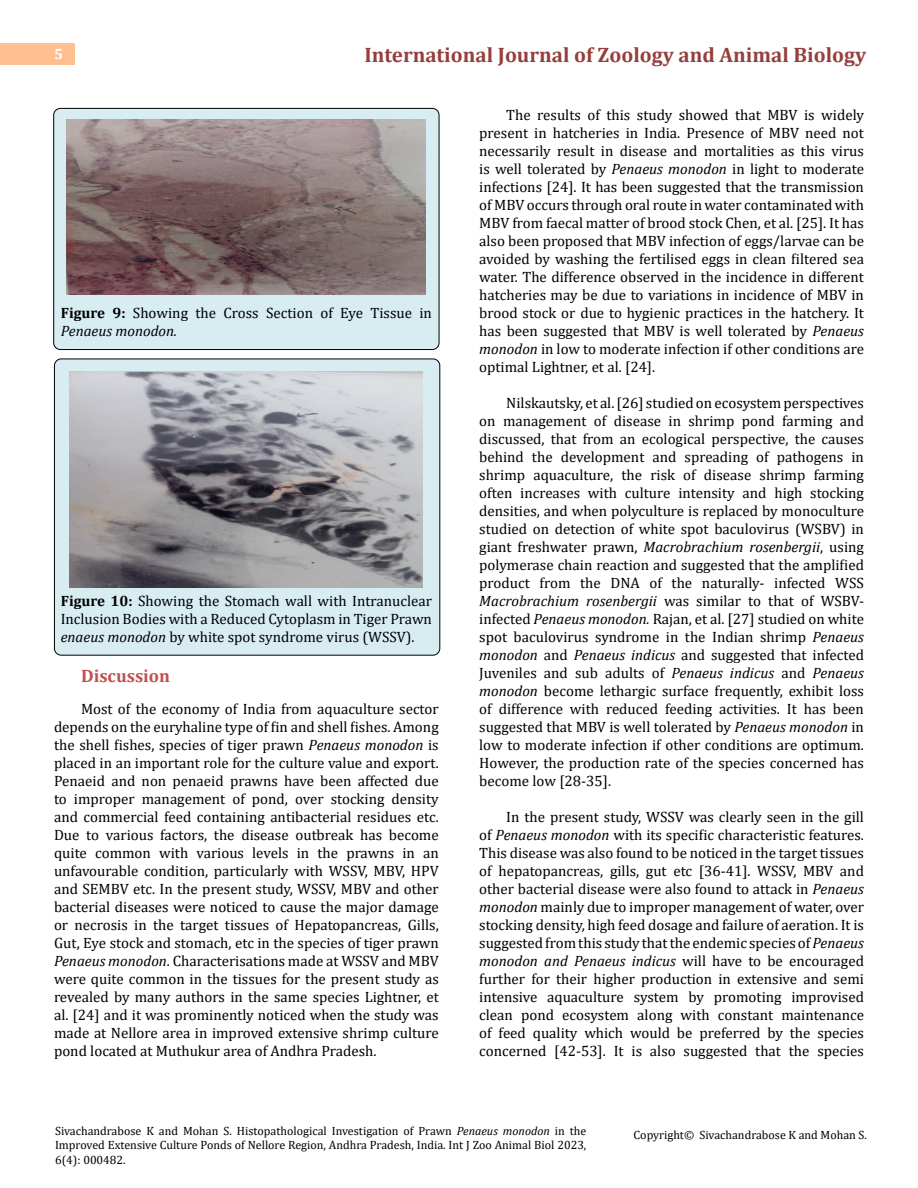
<style>
.page{position:relative;width:918px;height:1188px;background:#fff}
.page>*{position:absolute;margin:0;border:0;box-sizing:border-box;transform-origin:0 0}
.t1{font:700 21px "Cambria";color:#953f3c}
.t2{font:700 18px "Cambria";color:#c0504d}
.t3{font:15px/18px "Cambria";color:#000;text-align:justify}
.t4{font:700 15px "Cambria";color:#fff}
.t5{font:12px/14.4px "Cambria";color:#000;text-align:justify}
.s1{font-weight:700}
.s2{font-style:italic}
</style>
<div class="page">
<div style="left:0;top:43px;width:75px;height:21px;background:#ffbf91"></div>
<div style="left:54px;top:359px;width:386px;height:296px;background:#d8edf2;border-radius:7px"></div>
<div style="left:54px;top:359px;width:386px;height:297px;border:1px solid #000;border-radius:7px"></div>
<div style="left:54px;top:108px;width:385px;height:242px;background:#d8edf2;border-radius:7px"></div>
<div style="left:53px;top:108px;width:386px;height:242px;border:1px solid #000;border-radius:7px"></div>
<img style="left:67px;top:120px;width:359px;height:175px">
<img style="left:70px;top:372px;width:353px;height:215px">
<p class="t4" style="left:54px;top:44px;width:10px">5</p>
<h1 class="t1" style="left:364px;top:40px;width:503px">International Journal of Zoology and Animal Biology</h1>
<p class="t3" style="left:61px;top:303px;width:373px"><span class="s1">Figure 9:</span> Showing the Cross Section of Eye Tissue in<br><span class="s2">Penaeus monodon.</span></p>
<p class="t3" style="left:61px;top:591px;width:373px"><span class="s1">Figure 10:</span> Showing the Stomach wall with Intranuclear Inclusion Bodies with a Reduced Cytoplasm in Tiger Prawn <span class="s2">enaeus monodon</span> by white spot syndrome virus (WSSV).</p>
<p class="t2" style="left:81px;top:663px;width:91px">Discussion</p>
<p class="t3" style="left:54px;top:699px;width:386px;text-indent:27px">Most of the economy of India from aquaculture sector depends on the euryhaline type of fin and shell fishes. Among the shell fishes, species of tiger prawn <span class="s2">Penaeus monodon</span> is placed in an important role for the culture value and export.<br>Penaeid and non penaeid prawns have been affected due to improper management of pond, over stocking density and commercial feed containing antibacterial residues etc.<br>Due to various factors, the disease outbreak has become quite common with various levels in the prawns in an unfavourable condition, particularly with WSSV, MBV, HPV and SEMBV etc. In the present study, WSSV, MBV and other bacterial diseases were noticed to cause the major damage or necrosis in the target tissues of Hepatopancreas, Gills, Gut, Eye stock and stomach, etc in the species of tiger prawn <span class="s2">Penaeus monodon</span>. Characterisations made at WSSV and MBV were quite common in the tissues for the present study as revealed by many authors in the same species Lightner, et al. [24] and it was prominently noticed when the study was made at Nellore area in improved extensive shrimp culture pond located at Muthukur area of Andhra Pradesh.</p>
<p class="t3" style="left:479px;top:105px;width:386px;text-indent:27px">The results of this study showed that MBV is widely present in hatcheries in India. Presence of MBV need not necessarily result in disease and mortalities as this virus is well tolerated by <span class="s2">Penaeus monodon</span> in light to moderate infections [24]. It has been suggested that the transmission of MBV occurs through oral route in water contaminated with MBV from faecal matter of brood stock Chen, et al. [25]. It has also been proposed that MBV infection of eggs/larvae can be avoided by washing the fertilised eggs in clean filtered sea water. The difference observed in the incidence in different hatcheries may be due to variations in incidence of MBV in brood stock or due to hygienic practices in the hatchery. It has been suggested that MBV is well tolerated by <span class="s2">Penaeus monodon</span> in low to moderate infection if other conditions are optimal Lightner, et al. [24].</p>
<p class="t3" style="left:479px;top:393px;width:386px;text-indent:27px">Nilskautsky, et al. [26] studied on ecosystem perspectives on management of disease in shrimp pond farming and discussed, that from an ecological perspective, the causes behind the development and spreading of pathogens in shrimp aquaculture, the risk of disease shrimp farming often increases with culture intensity and high stocking densities, and when polyculture is replaced by monoculture studied on detection of white spot baculovirus (WSBV) in giant freshwater prawn, <span class="s2">Macrobrachium rosenbergii</span>, using polymerase chain reaction and suggested that the amplified product from the DNA of the naturally- infected WSS <span class="s2">Macrobrachium rosenbergii</span> was similar to that of WSBV&shy;infected <span class="s2">Penaeus monodon.</span> Rajan, et al. [27] studied on white spot baculovirus syndrome in the Indian shrimp <span class="s2">Penaeus monodon</span> and <span class="s2">Penaeus indicus</span> and suggested that infected Juveniles and sub adults of <span class="s2">Penaeus indicus</span> and <span class="s2">Penaeus monodon</span> become lethargic surface frequently, exhibit loss of difference with reduced feeding activities. It has been suggested that MBV is well tolerated by <span class="s2">Penaeus monodon</span> in low to moderate infection if other conditions are optimum.<br>However, the production rate of the species concerned has become low [28-35].</p>
<p class="t3" style="left:479px;top:807px;width:386px;text-indent:27px">In the present study, WSSV was clearly seen in the gill of <span class="s2">Penaeus monodon</span> with its specific characteristic features.<br>This disease was also found to be noticed in the target tissues of hepatopancreas, gills, gut etc [36-41]. WSSV, MBV and other bacterial disease were also found to attack in <span class="s2">Penaeus monodon</span> mainly due to improper management of water, over stocking density, high feed dosage and failure of aeration. It is suggested from this study that the endemic species of <span class="s2">Penaeus monodon and Penaeus indicus</span> will have to be encouraged further for their higher production in extensive and semi intensive aquaculture system by promoting improvised clean pond ecosystem along with constant maintenance of feed quality which would be preferred by the species concerned [42-53]. It is also suggested that the species</p>
<p class="t5" style="left:55px;top:1123px;width:533px">Sivachandrabose K and Mohan S. Histopathological Investigation of Prawn <span class="s2">Penaeus monodon</span> in the Improved Extensive Culture Ponds of Nellore Region, Andhra Pradesh, India. Int J Zoo Animal Biol 2023, 6(4): 000482.</p>
<p class="t5" style="left:634px;top:1127px;width:235px">Copyright© Sivachandrabose K and Mohan S.</p>
</div>
